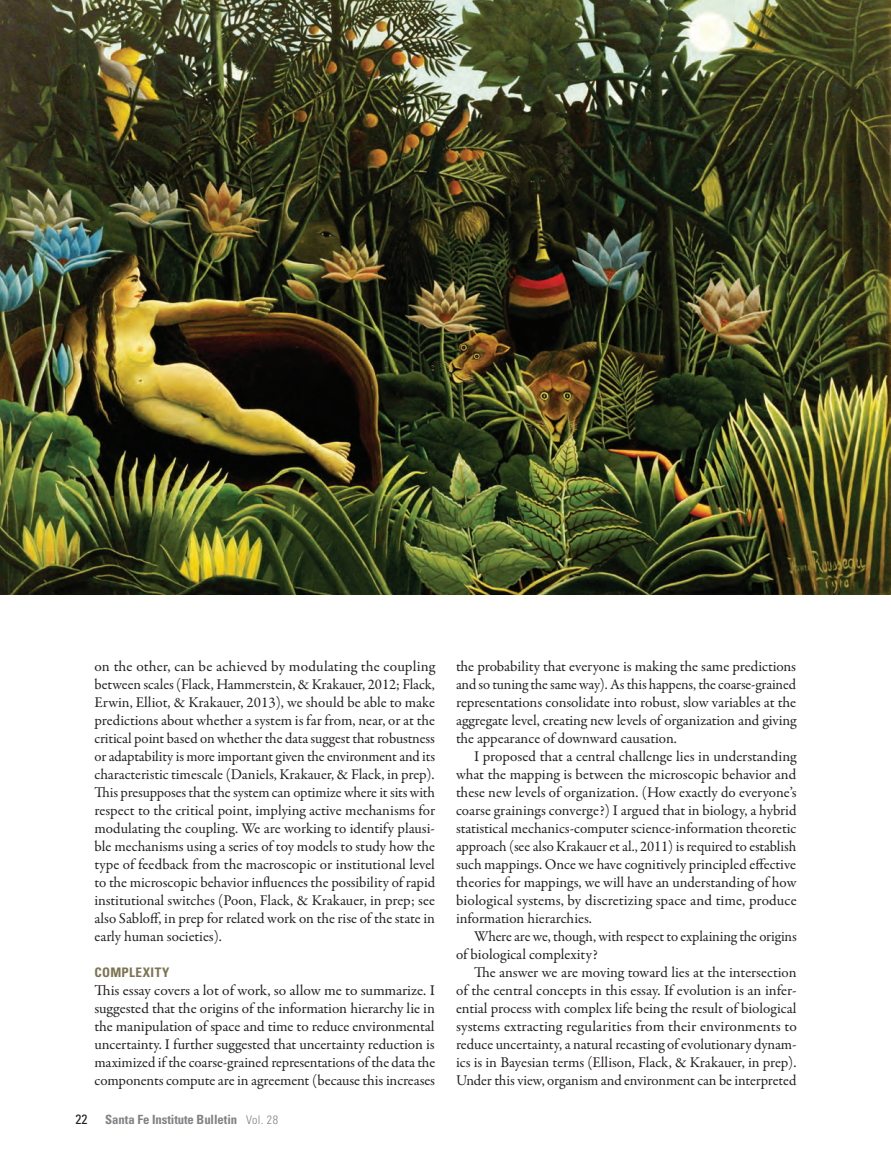
<style>
.page{position:relative;width:891px;height:1161px;background:#fff}
.page>*{position:absolute;margin:0;border:0;box-sizing:border-box;transform-origin:0 0}
.Body_Garamond_10_12{font:15px/18px "Garamond Premr Pro";letter-spacing:-.005em;color:#231f20;text-align:justify}
.Body_Garamond_10_12n{font:15px/18px "Garamond Premr Pro";letter-spacing:-.005em;color:#231f20;text-align:justify}
.t1{font:condensed 13.5px "Univers LT Std";color:#231f20}
.Body_Garamond_10_12n-2{font:700 condensed 13.2px "Univers LT Std";letter-spacing:.035em;color:#7c7352}
.t2{font:700 condensed 12.75px "Univers LT Std";letter-spacing:-.005em;color:#808285}
.s1{font-weight:300;font-size:12px}
</style>
<div class="page">
<img style="left:0;top:0;width:891px;height:595px">
<p class="Body_Garamond_10_12" style="left:94px;top:657px;width:342px">on the other, can be achieved by modulating the coupling between scales (Flack, Hammerstein, &amp; Krakauer, 2012; Flack, Erwin, Elliot, &amp; Krakauer, 2013), we should be able to make predictions about whether a system is far from, near, or at the critical point based on whether the data suggest that robustness or adaptability is more important given the environment and its characteristic timescale (Daniels, Krakauer, &amp; Flack, in prep).<br>This presupposes that the system can optimize where it sits with respect to the critical point, implying active mechanisms for modulating the coupling. We are working to identify plausi&shy;ble mechanisms using a series of toy models to study how the type of feedback from the macroscopic or institutional level to the microscopic behavior influences the possibility of rapid institutional switches (Poon, Flack, &amp; Krakauer, in prep; see also Sabloff, in prep for related work on the rise of the state in early human societies).</p>
<p class="Body_Garamond_10_12n-2" style="left:94px;top:964px;width:76px">COMPLEXITY</p>
<p class="Body_Garamond_10_12n" style="left:94px;top:981px;width:342px">This essay covers a lot of work, so allow me to summarize. I suggested that the origins of the information hierarchy lie in the manipulation of space and time to reduce environmental uncertainty. I further suggested that uncertainty reduction is maximized if the coarse-grained representations of the data the components compute are in agreement (because this increases</p>
<p class="t1" style="left:76px;top:1111px;width:13px">22</p>
<p class="t2" style="left:105px;top:1112px;width:174px">Santa Fe Institute Bulletin <span class="s1">Vol. 28</span></p>
<p class="Body_Garamond_10_12n" style="left:456px;top:657px;width:342px">the probability that everyone is making the same predictions and so tuning the same way). As this happens, the coarse-grained representations consolidate into robust, slow variables at the aggregate level, creating new levels of organization and giving the appearance of downward causation.</p>
<p class="Body_Garamond_10_12" style="left:456px;top:747px;width:342px;text-indent:18px">I proposed that a central challenge lies in understanding what the mapping is between the microscopic behavior and these new levels of organization. (How exactly do everyone’s coarse grainings converge?) I argued that in biology, a hybrid statistical mechanics-computer science-information theoretic approach (see also Krakauer et al., 2011) is required to establish such mappings. Once we have cognitively principled effective theories for mappings, we will have an understanding of how biological systems, by discretizing space and time, produce information hierarchies.</p>
<p class="Body_Garamond_10_12" style="left:456px;top:927px;width:342px;text-indent:18px">Where are we, though, with respect to explaining the origins of biological complexity?</p>
<p class="Body_Garamond_10_12" style="left:456px;top:963px;width:342px;text-indent:18px">The answer we are moving toward lies at the intersection of the central concepts in this essay. If evolution is an infer&shy;ential process with complex life being the result of biological systems extracting regularities from their environments to reduce uncertainty, a natural recasting of evolutionary dynam&shy;ics is in Bayesian terms (Ellison, Flack, &amp; Krakauer, in prep).<br>Under this view, organism and environment can be interpreted</p>
</div>
